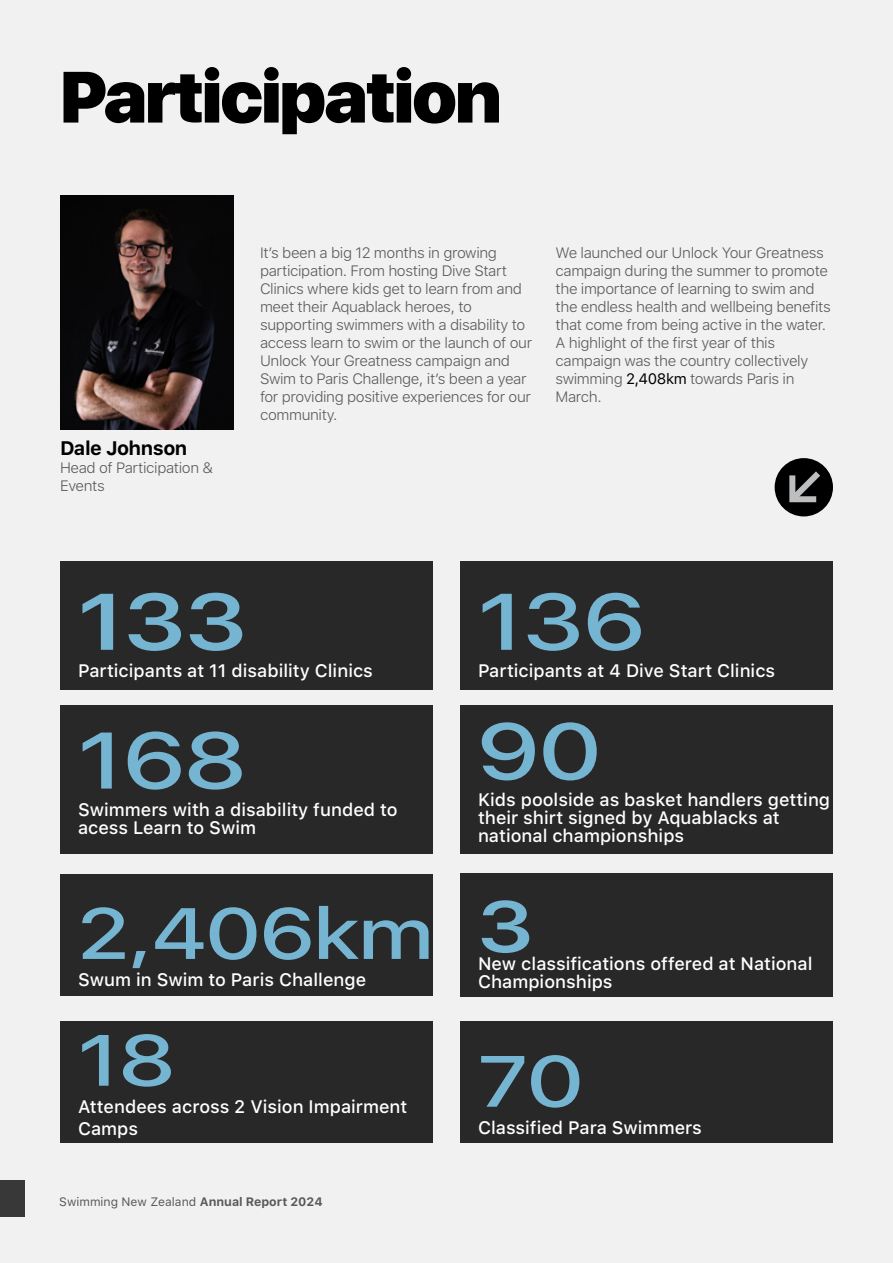
<style>
.page{position:relative;width:893px;height:1263px;background:#f1f1f2}
.page>*{position:absolute;margin:0;border:0;box-sizing:border-box;transform-origin:0 0}
.Stat_Number{font:500 79.5px "SFUI Display";color:#75b5d1;scale:1.25 1}
.Stat_Number-2{font:600 79.5px "SFUI Display";color:#75b5d1;scale:1.25 1}
.TOC_SNZ_ATTEMPT{font:900 72px "SFUI Display";letter-spacing:-.025em;color:#000}
.Stat_Number-3{font:500 72px "SFUI Display";color:#75b5d1;scale:1.21 1}
.Stat_Number-4{font:500 72px "SFUI Display";color:#75b5d1;scale:1.25 1}
.Stat_Number-5{font:600 72px "SFUI Display";color:#75b5d1;scale:1.25 1}
.Body{font:700 19.5px "SFUI Text";letter-spacing:-.025em;color:#000}
.Stat_Body{font:500 18px/18px "SFUI Text";color:#fff}
.Body-2{font:300 15px/18px "SFUI Text";letter-spacing:-.025em;color:#58595b}
.t1{font:12.15px "SFUI Text";color:#58595b}
.s1{font-weight:400;color:#000}
.s2{font-weight:700}
</style>
<div class="page">
<svg style="left:0;top:1180px;width:24px;height:36px"></svg>
<div style="left:460px;top:561px;width:373px;height:129px;background:#292829"></div>
<div style="left:60px;top:875px;width:373px;height:121px;background:#292829"></div>
<div style="left:460px;top:874px;width:373px;height:123px;background:#292829"></div>
<div style="left:460px;top:1021px;width:373px;height:122px;background:#292829"></div>
<div style="left:60px;top:1021px;width:373px;height:122px;background:#292829"></div>
<div style="left:460px;top:705px;width:373px;height:148px;background:#292829"></div>
<div style="left:60px;top:561px;width:373px;height:129px;background:#292829"></div>
<div style="left:60px;top:705px;width:373px;height:148px;background:#292829"></div>
<img style="left:60px;top:195px;width:173px;height:234px">
<div style="left:775px;top:458px;width:58px;height:58px;background:#000;border-radius:50%"></div>
<svg style="left:784px;top:465px;width:43px;height:43px"></svg>
<p class="TOC_SNZ_ATTEMPT" style="left:60px;top:44px;width:443px">Participation</p>
<p class="Body" style="left:60px;top:434px;width:129px">Dale Johnson</p>
<p class="Body-2" style="left:60px;top:459px;width:155px">Head of Participation &amp;<br>Events</p>
<p class="Body-2" style="left:260px;top:243px;width:274px">It’s been a big 12 months in growing participation. From hosting Dive Start Clinics where kids get to learn from and meet their Aquablack heroes, to supporting swimmers with a disability to access learn to swim or the launch of our Unlock Your Greatness campaign and Swim to Paris Challenge, it’s been a year for providing positive experiences for our community.</p>
<p class="Body-2" style="left:555px;top:243px;width:277px">We launched our Unlock Your Greatness campaign during the summer to promote the importance of learning to swim and the endless health and wellbeing benefits that come from being active in the water.<br>A highlight of the first year of this campaign was the country collectively swimming <span class="s1">2,408km</span> towards Paris in March.</p>
<p class="Stat_Number-2" style="left:78px;top:566px;width:137px">133</p>
<p class="Stat_Body" style="left:78px;top:661px;width:296px">Participants at 11 disability Clinics</p>
<p class="Stat_Number" style="left:78px;top:705px;width:136px">168</p>
<p class="Stat_Body" style="left:78px;top:799px;width:321px">Swimmers with a disability funded to acess Learn to Swim</p>
<p class="Stat_Number-3" style="left:78px;top:883px;width:295px">2,406km</p>
<p class="Stat_Body" style="left:78px;top:970px;width:290px">Swum in Swim to Paris Challenge</p>
<p class="Stat_Number-4" style="left:78px;top:1010px;width:79px">18</p>
<p class="Stat_Body" style="left:78px;top:1094px;width:331px;line-height:22.5px">Attendees across 2 Vision Impairment<br>Camps</p>
<p class="t1" style="left:59px;top:1193px;width:265px">Swimming New Zealand <span class="s2">Annual Report 2024</span></p>
<p class="Stat_Number" style="left:478px;top:566px;width:135px">136</p>
<p class="Stat_Body" style="left:478px;top:661px;width:299px">Participants at 4 Dive Start Clinics</p>
<p class="Stat_Number" style="left:478px;top:696px;width:100px">90</p>
<p class="Stat_Body" style="left:478px;top:790px;width:354px">Kids poolside as basket handlers getting their shirt signed by Aquablacks at national championships</p>
<p class="Stat_Number-5" style="left:478px;top:876px;width:46px">3</p>
<p class="Stat_Body" style="left:478px;top:954px;width:336px">New classifications offered at National<br>Championships</p>
<p class="Stat_Number-4" style="left:478px;top:1031px;width:86px">70</p>
<p class="Stat_Body" style="left:478px;top:1117px;width:225px">Classified Para Swimmers</p>
</div>
